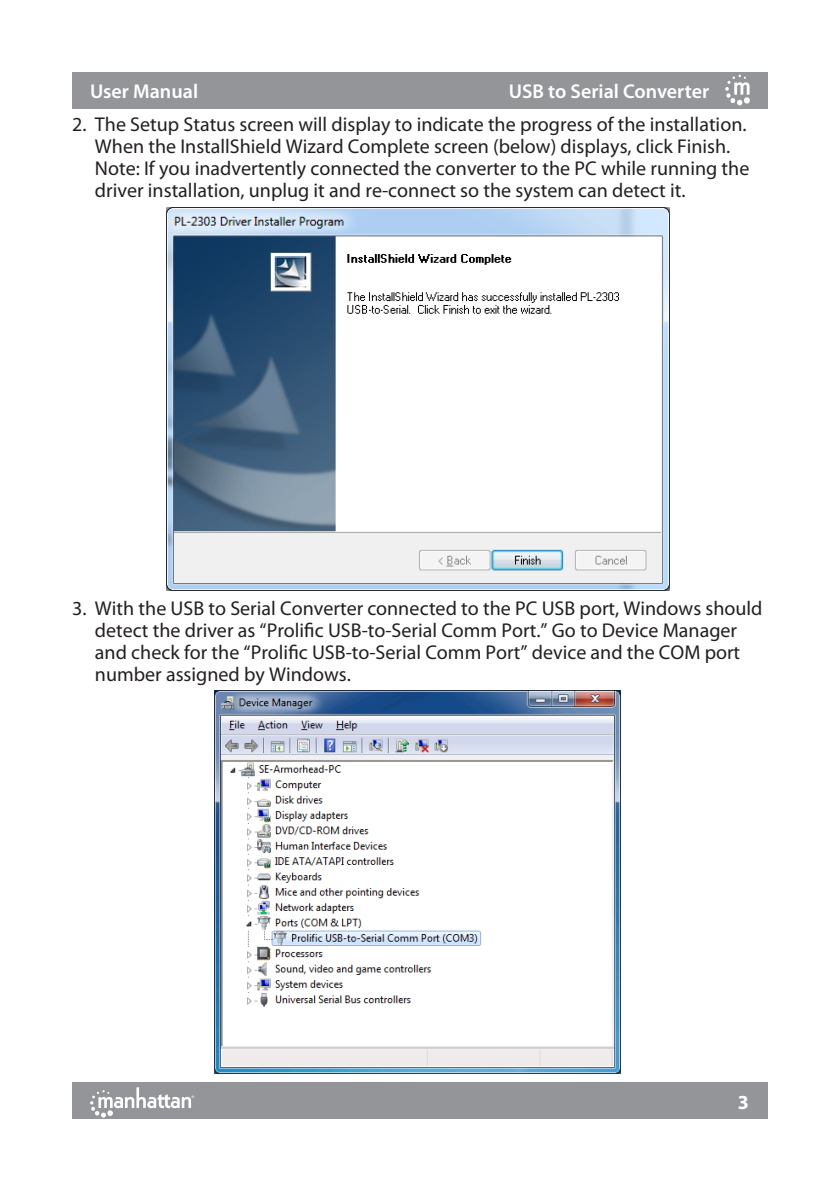
<style>
.page{position:relative;width:840px;height:1191px;background:#fff}
.page>*{position:absolute;margin:0;border:0;box-sizing:border-box;transform-origin:0 0}
.Paragraph_Text_w__0{font:20px/22px "Myriad Pro";color:#231f20}
.t1{font:600 20px "Myriad Pro";color:#fff}
.t2{font:700 20px "Myriad Pro";color:#fff}
</style>
<div class="page">
<div style="left:72px;top:1082px;width:695px;height:37px;background:#939598"></div>
<svg style="left:90px;top:1087px;width:104px;height:30px"></svg>
<div style="left:72px;top:72px;width:695px;height:36px;background:#939598"></div>
<svg style="left:725px;top:75px;width:24px;height:30px"></svg>
<img style="left:166px;top:207px;width:503px;height:384px">
<img style="left:214px;top:690px;width:406px;height:383px">
<p class="t1" style="left:90px;top:78px;width:109px">User Manual</p>
<p class="t1" style="left:508px;top:78px;width:202px">USB to Serial Converter</p>
<p class="Paragraph_Text_w__0" style="left:95px;top:112px;width:655px;text-indent:-23px">2. The Setup Status screen will display to indicate the progress of the installation.<br>When the InstallShield Wizard Complete screen (below) displays, click Finish.<br>Note: If you inadvertently connected the converter to the PC while running the driver installation, unplug it and re-connect so the system can detect it.</p>
<p class="Paragraph_Text_w__0" style="left:95px;top:596px;width:668px;text-indent:-23px">3. With the USB to Serial Converter connected to the PC USB port, Windows should detect the driver as “Prolific USB-to-Serial Comm Port.” Go to Device Manager and check for the “Prolific USB-to-Serial Comm Port” device and the COM port number assigned by Windows.</p>
<p class="t2" style="left:737px;top:1088px;width:13px">3</p>
</div>
